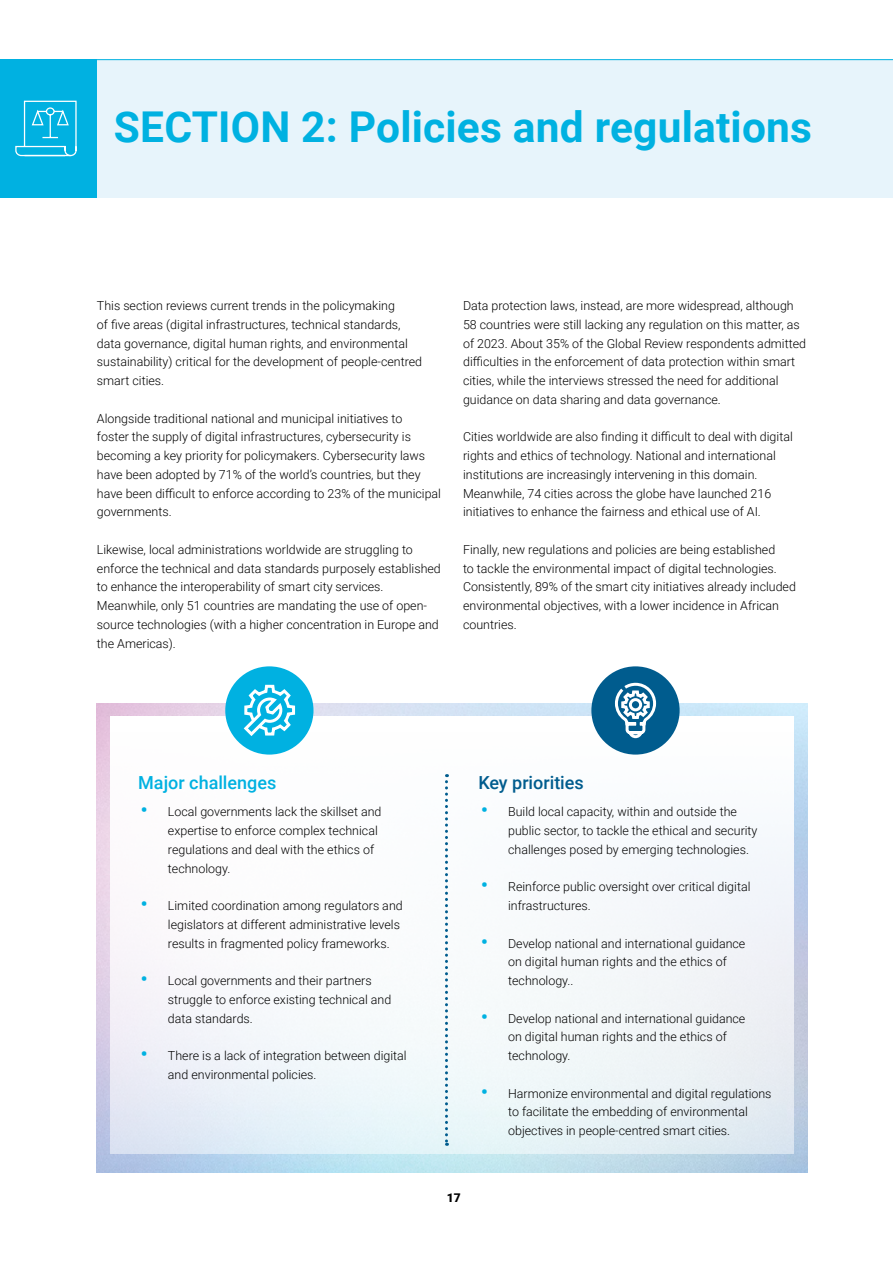
<style>
.page{position:relative;width:893px;height:1263px;background:#fff}
.page>*{position:absolute;margin:0;border:0;box-sizing:border-box;transform-origin:0 0}
.t1{font:700 42.6px "Roboto";letter-spacing:.005em;color:#00b1e1}
.t2{font:500 18px "Roboto";color:#00b1e1}
.t3{font:500 18px "Roboto";color:#005c8e}
.t4{font:300 12.45px/18.8px "Roboto";color:#000}
.t5{font:900 12px "Roboto";color:#000}
.s1{font-weight:900;font-size:18px;color:#00b1e1}
</style>
<div class="page">
<div style="left:53px;top:59px;width:840px;height:139px;background:#e7f4fb"></div>
<div style="left:0;top:59px;width:97px;height:139px;background:#00b1e1"></div>
<hr style="left:0;top:59px;width:893px;height:1px;background:#00b1e1">
<svg style="left:15px;top:100px;width:62px;height:57px"></svg>
<img style="left:97px;top:704px;width:711px;height:469px">
<div style="left:111px;top:716px;width:683px;height:438px;background:linear-gradient(to bottom,#fff,#e9f0f6)"></div>
<svg style="left:445px;top:774px;width:3px;height:372px"></svg>
<div style="left:225px;top:666px;width:88px;height:89px;background:#00b1e1;border-radius:50%"></div>
<svg style="left:243px;top:684px;width:53px;height:52px"></svg>
<div style="left:591px;top:666px;width:89px;height:89px;background:#005c8e;border-radius:50%"></div>
<svg style="left:614px;top:682px;width:43px;height:57px"></svg>
<h1 class="t1" style="left:114px;top:97px;width:700px">SECTION 2: Policies and regulations</h1>
<p class="t4" style="left:97px;top:296px;width:327px">This section reviews current trends in the policymaking<br>of five areas (digital infrastructures, technical standards, data governance, digital human rights, and environmental sustainability) critical for the development of people-centred smart cities.</p>
<p class="t4" style="left:97px;top:408px;width:346px">Alongside traditional national and municipal initiatives to<br>foster the supply of digital infrastructures, cybersecurity is becoming a key priority for policymakers. Cybersecurity laws have been adopted by 71% of the world’s countries, but they have been difficult to enforce according to 23% of the municipal governments.</p>
<p class="t4" style="left:97px;top:540px;width:345px">Likewise, local administrations worldwide are struggling to enforce the technical and data standards purposely established to enhance the interoperability of smart city services.<br>Meanwhile, only 51 countries are mandating the use of open&shy;source technologies (with a higher concentration in Europe and the Americas).</p>
<p class="t4" style="left:463px;top:296px;width:344px">Data protection laws, instead, are more widespread, although 58 countries were still lacking any regulation on this matter, as of 2023. About 35% of the Global Review respondents admitted difficulties in the enforcement of data protection within smart cities, while the interviews stressed the need for additional guidance on data sharing and data governance.</p>
<p class="t4" style="left:463px;top:427px;width:331px">Cities worldwide are also finding it difficult to deal with digital rights and ethics of technology. National and international institutions are increasingly intervening in this domain.<br>Meanwhile, 74 cities across the globe have launched 216 initiatives to enhance the fairness and ethical use of AI.</p>
<p class="t4" style="left:463px;top:540px;width:334px">Finally, new regulations and policies are being established<br>to tackle the environmental impact of digital technologies.<br>Consistently, 89% of the smart city initiatives already included environmental objectives, with a lower incidence in African countries.</p>
<h2 class="t2" style="left:138px;top:770px;width:140px">Major challenges</h2>
<p class="t4" style="left:168px;top:802px;width:215px;text-indent:-27px"><span class="s1">•</span> Local governments lack the skillset and expertise to enforce complex technical regulations and deal with the ethics of technology.</p>
<p class="t4" style="left:168px;top:896px;width:236px;text-indent:-27px"><span class="s1">•</span> Limited coordination among regulators and legislators at different administrative levels results in fragmented policy frameworks.</p>
<p class="t4" style="left:168px;top:971px;width:225px;text-indent:-27px"><span class="s1">•</span> Local governments and their partners struggle to enforce existing technical and data standards.</p>
<p class="t4" style="left:168px;top:1046px;width:240px;text-indent:-27px"><span class="s1">•</span> There is a lack of integration between digital and environmental policies.</p>
<h2 class="t3" style="left:478px;top:770px;width:107px">Key priorities</h2>
<p class="t4" style="left:508px;top:802px;width:251px;text-indent:-27px"><span class="s1">•</span> Build local capacity, within and outside the public sector, to tackle the ethical and security challenges posed by emerging technologies.</p>
<p class="t4" style="left:508px;top:877px;width:244px;text-indent:-27px"><span class="s1">•</span> Reinforce public oversight over critical digital infrastructures.</p>
<p class="t4" style="left:508px;top:933px;width:239px;text-indent:-27px"><span class="s1">•</span> Develop national and international guidance on digital human rights and the ethics of technology..</p>
<p class="t4" style="left:508px;top:1008px;width:239px;text-indent:-27px"><span class="s1">•</span> Develop national and international guidance on digital human rights and the ethics of technology.</p>
<p class="t4" style="left:508px;top:1083px;width:265px;text-indent:-27px"><span class="s1">•</span> Harmonize environmental and digital regulations to facilitate the embedding of environmental objectives in people-centred smart cities.</p>
<p class="t5" style="left:447px;top:1190px;width:15px">17</p>
</div>
